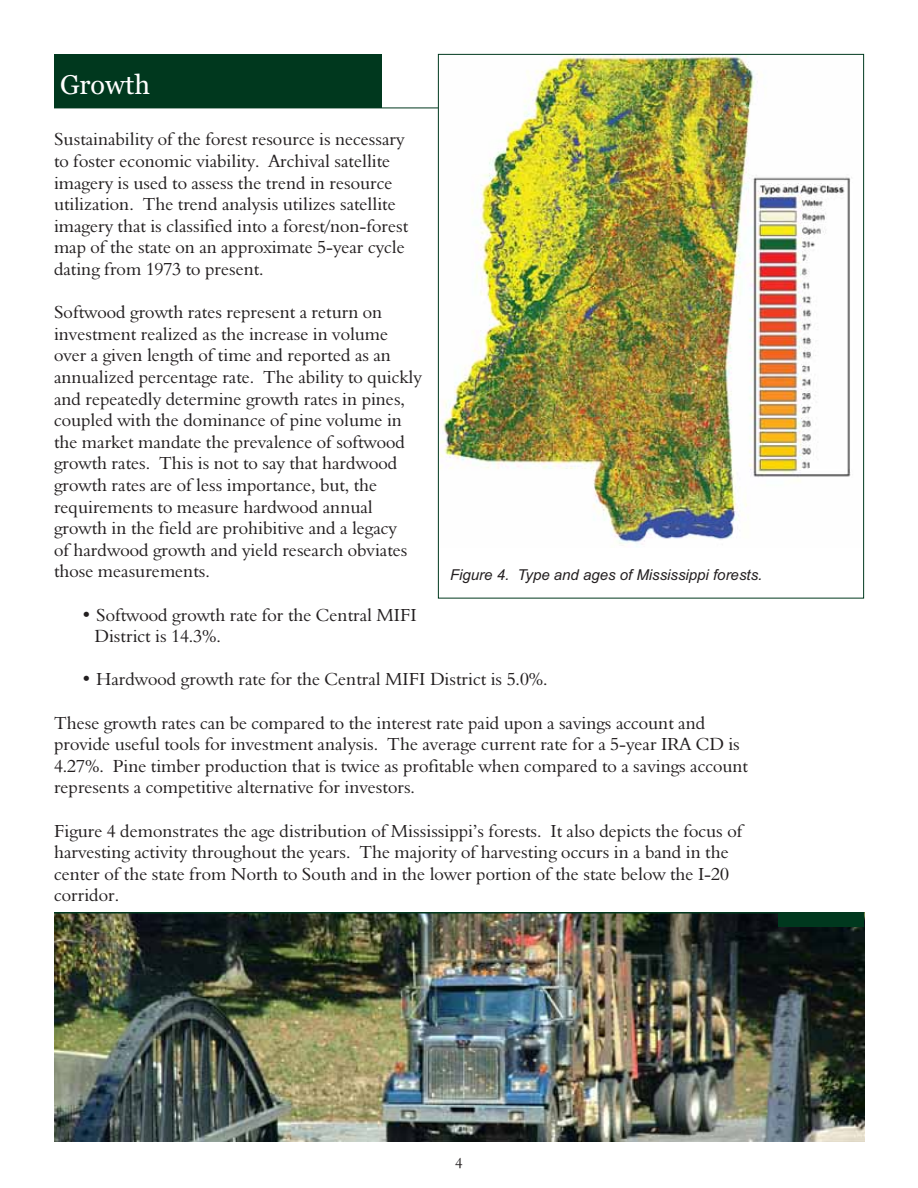
<style>
.page{position:relative;width:918px;height:1188px;background:#fff}
.page>*{position:absolute;margin:0;border:0;box-sizing:border-box;transform-origin:0 0}
.t1{font:27px "Georgia";color:#fff}
.t2{font:18px/21.6px "Nadine 2 Normal";color:#231f20}
.t3{font:italic 15px "Arial";color:#231f20}
.t4{font:15px "Nadine 2 Normal";color:#231f20}
</style>
<div class="page">
<div style="left:54px;top:54px;width:328px;height:54px;background:#00381e"></div>
<hr style="left:54px;top:108px;width:810px;height:1px;background:#00381e">
<img style="left:54px;top:914px;width:810px;height:228px">
<hr style="left:54px;top:912px;width:810px;height:2px;background:#00381e">
<div style="left:779px;top:913px;width:85px;height:14px;background:#00381e"></div>
<img style="left:440px;top:56px;width:422px;height:491px">
<h1 class="t1" style="left:60px;top:73px;width:92px">Growth</h1>
<p class="t2" style="left:54px;top:130px;width:356px">Sustainability of the forest resource is necessary to foster economic viability. Archival satellite imagery is used to assess the trend in resource utilization. The trend analysis utilizes satellite imagery that is classified into a forest/non-forest map of the state on an approximate 5-year cycle dating from 1973 to present.</p>
<p class="t2" style="left:54px;top:303px;width:369px">Softwood growth rates represent a return on investment realized as the increase in volume over a given length of time and reported as an annualized percentage rate. The ability to quickly and repeatedly determine growth rates in pines, coupled with the dominance of pine volume in the market mandate the prevalence of softwood growth rates. This is not to say that hardwood growth rates are of less importance, but, the requirements to measure hardwood annual growth in the field are prohibitive and a legacy<br>of hardwood growth and yield research obviates those measurements.</p>
<p class="t2" style="left:95px;top:606px;width:324px;text-indent:-14px">• Softwood growth rate for the Central MIFI<br>District is 14.3%.</p>
<p class="t2" style="left:81px;top:670px;width:468px">• Hardwood growth rate for the Central MIFI District is 5.0%.</p>
<p class="t2" style="left:54px;top:714px;width:696px">These growth rates can be compared to the interest rate paid upon a savings account and provide useful tools for investment analysis. The average current rate for a 5-year IRA CD is 4.27%. Pine timber production that is twice as profitable when compared to a savings account represents a competitive alternative for investors.</p>
<p class="t2" style="left:54px;top:822px;width:690px">Figure 4 demonstrates the age distribution of Mississippi’s forests. It also depicts the focus of harvesting activity throughout the years. The majority of harvesting occurs in a band in the center of the state from North to South and in the lower portion of the state below the I-20 corridor.</p>
<p class="t3" style="left:450px;top:569px;width:314px">Figure 4. Type and ages of Mississippi forests.</p>
<p class="t4" style="left:455px;top:1157px;width:9px">4</p>
</div>
